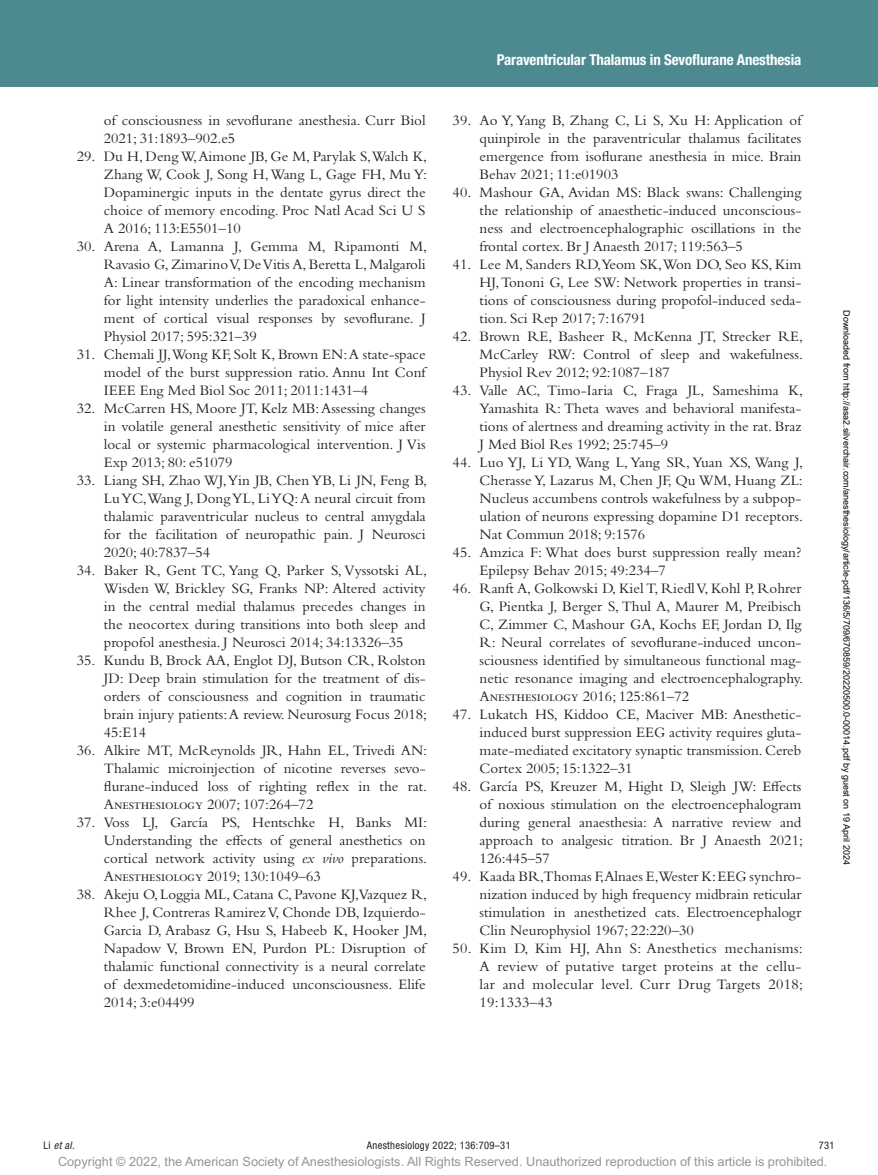
<style>
.page{position:relative;width:878px;height:1175px;background:#fff}
.page>*{position:absolute;margin:0;border:0;box-sizing:border-box;transform-origin:0 0}
.t1{font:15px/18px "Bembo Std";color:#231f20;text-align:justify}
.t2{font:700 condensed 15px "Helvetica Neue LT Std";letter-spacing:-.01em;color:#fff}
.t3{font:12.75px "Arial MT Std";color:#939598}
.t4{font:condensed 10.5px "Helvetica Neue LT Std";letter-spacing:.03em;color:#231f20}
.t5{font:italic condensed 10.5px "Helvetica Neue LT Std";color:#231f20}
.t6{font:9px "Arial";color:#000}
.s1{font-style:italic}
.s2{font-style:normal}
</style>
<div class="page">
<div style="left:0;top:0;width:878px;height:86px;background:#4d8a90"></div>
<p class="t1" style="left:104px;top:111px;width:323px">of consciousness in sevoflurane anesthesia. Curr Biol<br>2021; 31:1893–902.e5</p>
<p class="t1" style="left:104px;top:147px;width:325px;text-indent:-27px">29. Du H, Deng W, Aimone JB, Ge M, Parylak S,Walch K, Zhang W, Cook J, Song H, Wang L, Gage FH, Mu Y:<br>Dopaminergic inputs in the dentate gyrus direct the choice of memory encoding. Proc Natl Acad Sci U S A 2016; 113:E5501–10</p>
<p class="t1" style="left:104px;top:237px;width:325px;text-align:left;text-indent:-27px">30. Arena A, Lamanna J, Gemma M, Ripamonti M, Ravasio G, Zimarino V, De Vitis A, Beretta L, Malgaroli A: Linear transformation of the encoding mechanism for light intensity underlies the paradoxical enhance&shy;ment of cortical visual responses by sevoflurane. J Physiol 2017; 595:321–39</p>
<p class="t1" style="left:104px;top:345px;width:323px;text-indent:-27px">31. Chemali JJ,Wong KF, Solt K, Brown EN: A state-space model of the burst suppression ratio. Annu Int Conf IEEE Eng Med Biol Soc 2011; 2011:1431–4</p>
<p class="t1" style="left:104px;top:399px;width:323px;text-indent:-27px">32. McCarren HS, Moore JT, Kelz MB: Assessing changes in volatile general anesthetic sensitivity of mice after local or systemic pharmacological intervention. J Vis Exp 2013; 80: e51079</p>
<p class="t1" style="left:104px;top:471px;width:325px;text-align:left;text-indent:-27px">33. Liang SH, Zhao WJ, Yin JB, Chen YB, Li JN, Feng B, Lu YC, Wang J, Dong YL, Li YQ: A neural circuit from thalamic paraventricular nucleus to central amygdala for the facilitation of neuropathic pain. J Neurosci 2020; 40:7837–54</p>
<p class="t1" style="left:104px;top:561px;width:325px;text-indent:-27px">34. Baker R, Gent TC, Yang Q, Parker S, Vyssotski AL, Wisden W, Brickley SG, Franks NP: Altered activity in the central medial thalamus precedes changes in the neocortex during transitions into both sleep and propofol anesthesia. J Neurosci 2014; 34:13326–35</p>
<p class="t1" style="left:104px;top:651px;width:325px;text-indent:-27px">35. Kundu B, Brock AA, Englot DJ, Butson CR, Rolston JD: Deep brain stimulation for the treatment of dis&shy;orders of consciousness and cognition in traumatic brain injury patients: A review. Neurosurg Focus 2018; 45:E14</p>
<p class="t1" style="left:104px;top:741px;width:325px;text-indent:-27px">36. Alkire MT, McReynolds JR, Hahn EL, Trivedi AN:<br>Thalamic microinjection of nicotine reverses sevo&shy;flurane-induced loss of righting reflex in the rat.<br>Anesthesiology 2007; 107:264–72</p>
<p class="t1" style="left:104px;top:813px;width:325px;text-indent:-27px">37. Voss LJ, García PS, Hentschke H, Banks MI:<br>Understanding the effects of general anesthetics on cortical network activity using <span class="s1">ex vivo</span> preparations.<br>Anesthesiology 2019; 130:1049–63</p>
<p class="t1" style="left:104px;top:885px;width:325px;text-indent:-27px">38. Akeju O, Loggia ML, Catana C, Pavone KJ,Vazquez R, Rhee J, Contreras Ramirez V, Chonde DB, Izquierdo-Garcia D, Arabasz G, Hsu S, Habeeb K, Hooker JM, Napadow V, Brown EN, Purdon PL: Disruption of thalamic functional connectivity is a neural correlate of dexmedetomidine-induced unconsciousness. Elife 2014; 3:e04499</p>
<p class="t2" style="left:497px;top:51px;width:306px">Paraventricular Thalamus in Sevoflurane Anesthesia</p>
<p class="t1" style="left:479px;top:111px;width:323px;text-indent:-27px">39. Ao Y, Yang B, Zhang C, Li S, Xu H: Application of quinpirole in the paraventricular thalamus facilitates emergence from isoflurane anesthesia in mice. Brain Behav 2021; 11:e01903</p>
<p class="t1" style="left:479px;top:183px;width:323px;text-indent:-27px">40. Mashour GA, Avidan MS: Black swans: Challenging the relationship of anaesthetic-induced unconscious&shy;ness and electroencephalographic oscillations in the frontal cortex. Br J Anaesth 2017; 119:563–5</p>
<p class="t1" style="left:479px;top:255px;width:323px;text-indent:-27px">41. Lee M, Sanders RD,Yeom SK, Won DO, Seo KS, Kim HJ, Tononi G, Lee SW: Network properties in transi&shy;tions of consciousness during propofol-induced seda&shy;tion. Sci Rep 2017; 7:16791</p>
<p class="t1" style="left:479px;top:327px;width:325px;text-indent:-27px">42. Brown RE, Basheer R, McKenna JT, Strecker RE, McCarley RW: Control of sleep and wakefulness.<br>Physiol Rev 2012; 92:1087–187</p>
<p class="t1" style="left:479px;top:381px;width:325px;text-indent:-27px">43. Valle AC, Timo-Iaria C, Fraga JL, Sameshima K, Yamashita R: Theta waves and behavioral manifesta&shy;tions of alertness and dreaming activity in the rat. Braz J Med Biol Res 1992; 25:745–9</p>
<p class="t1" style="left:479px;top:453px;width:325px;text-indent:-27px">44. Luo YJ, Li YD, Wang L, Yang SR, Yuan XS, Wang J, Cherasse Y, Lazarus M, Chen JF, Qu WM, Huang ZL:<br>Nucleus accumbens controls wakefulness by a subpop&shy;ulation of neurons expressing dopamine D1 receptors.<br>Nat Commun 2018; 9:1576</p>
<p class="t1" style="left:479px;top:543px;width:323px;text-indent:-27px">45. Amzica F: What does burst suppression really mean?<br>Epilepsy Behav 2015; 49:234–7</p>
<p class="t1" style="left:479px;top:579px;width:325px;text-indent:-27px">46. Ranft A, Golkowski D, Kiel T, Riedl V, Kohl P, Rohrer G, Pientka J, Berger S, Thul A, Maurer M, Preibisch C, Zimmer C, Mashour GA, Kochs EF, Jordan D, Ilg R: Neural correlates of sevoflurane-induced uncon&shy;sciousness identified by simultaneous functional mag&shy;netic resonance imaging and electroencephalography.<br>Anesthesiology 2016; 125:861–72</p>
<p class="t1" style="left:479px;top:705px;width:323px;text-indent:-27px">47. Lukatch HS, Kiddoo CE, Maciver MB: Anesthetic&shy;induced burst suppression EEG activity requires gluta&shy;mate-mediated excitatory synaptic transmission. Cereb Cortex 2005; 15:1322–31</p>
<p class="t1" style="left:479px;top:777px;width:325px;text-align:left;text-indent:-27px">48. García PS, Kreuzer M, Hight D, Sleigh JW: Effects of noxious stimulation on the electroencephalogram during general anaesthesia: A narrative review and approach to analgesic titration. Br J Anaesth 2021; 126:445–57</p>
<p class="t1" style="left:479px;top:867px;width:323px;text-indent:-27px">49. Kaada BR,Thomas F,Alnaes E,Wester K: EEG synchro&shy;nization induced by high frequency midbrain reticular stimulation in anesthetized cats. Electroencephalogr Clin Neurophysiol 1967; 22:220–30</p>
<p class="t1" style="left:479px;top:939px;width:325px;text-indent:-27px">50. Kim D, Kim HJ, Ahn S: Anesthetics mechanisms:<br>A review of putative target proteins at the cellu&shy;lar and molecular level. Curr Drug Targets 2018; 19:1333–43</p>
<p class="t6" style="left:850px;top:310px;width:556px;rotate:90deg">Downloaded from http://asa2.silverchair.com/anesthesiology/article-pdf/136/5/709/670859/20220500.0-00014.pdf by guest on 19 April 2024</p>
<p class="t5" style="left:44px;top:1139px;width:33px"><span class="s2">Li</span> et al.</p>
<p class="t4" style="left:367px;top:1139px;width:145px">Anesthesiology 2022; 136:709–31</p>
<p class="t4" style="left:818px;top:1139px;width:17px">731</p>
<p class="t3" style="left:58px;top:1154px;width:771px">Copyright © 2022, the American Society of Anesthesiologists. All Rights Reserved. Unauthorized reproduction of this article is prohibited.</p>
</div>
